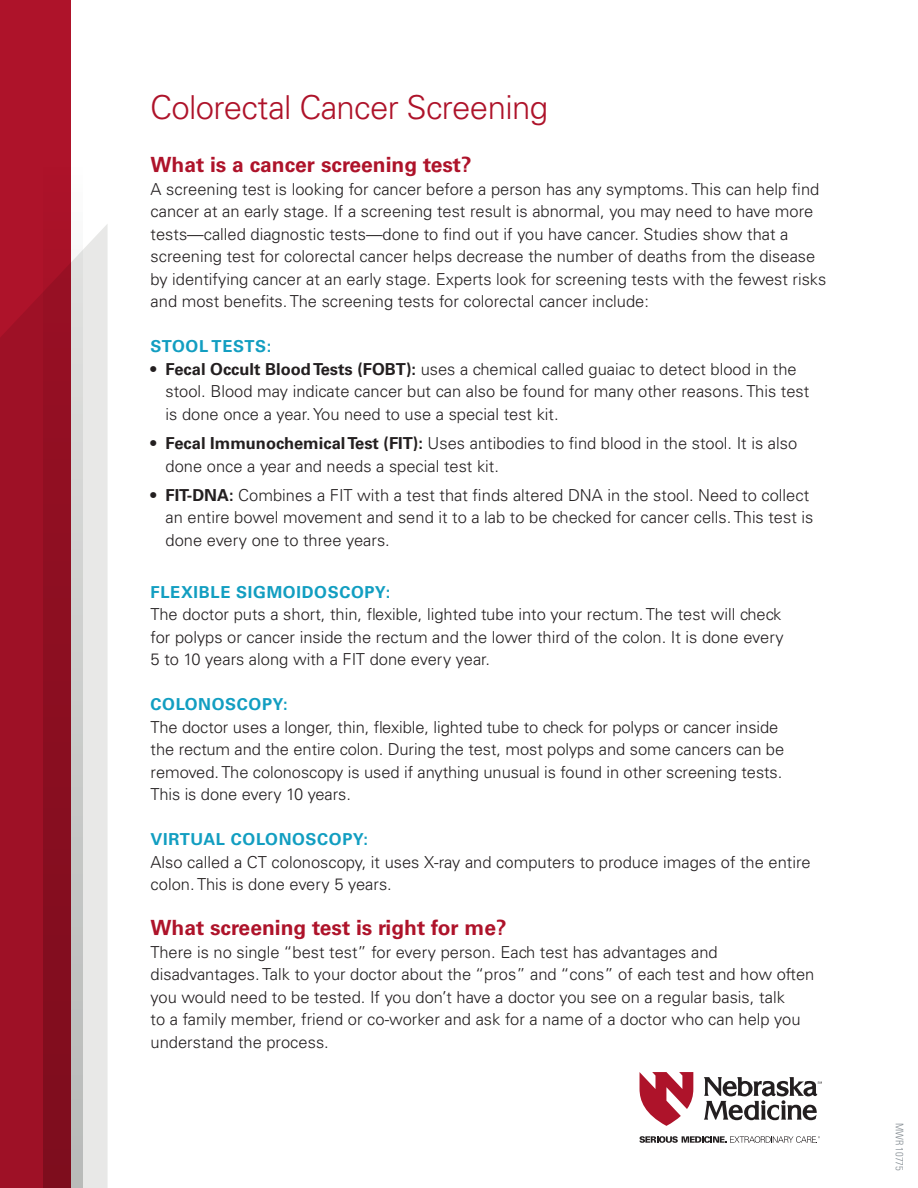
<style>
.page{position:relative;width:918px;height:1188px;background:#fff}
.page>*{position:absolute;margin:0;border:0;box-sizing:border-box;transform-origin:0 0}
.Title_1{font:300 33px "Univers LT Std";letter-spacing:-.02em;color:#ae132a}
.t1{font:700 21px "Univers LT Std";color:#ae132a}
.t2{font:300 16.5px/22.5px "Univers LT Std";color:#231f20}
.t3{font:700 16.5px "Univers LT Std";letter-spacing:.04em;color:#129ec1}
.t4{font:300 condensed 10.5px "Univers LT Std";color:#848c92}
.s1{font-weight:700}
</style>
<div class="page">
<div style="left:0;top:0;width:71px;height:1188px;background:#ae132a"></div>
<svg style="left:0;top:224px;width:108px;height:964px"></svg>
<svg style="left:640px;top:1072px;width:53px;height:54px"></svg>
<svg style="left:704px;top:1077px;width:118px;height:43px"></svg>
<svg style="left:639px;top:1136px;width:181px;height:7px"></svg>
<p class="Title_1" style="left:150px;top:87px;width:399px">Colorectal Cancer Screening</p>
<p class="t1" style="left:151px;top:153px;width:323px">What is a cancer screening test?</p>
<p class="t2" style="left:151px;top:178px;width:677px">A screening test is looking for cancer before a person has any symptoms. This can help find cancer at an early stage. If a screening test result is abnormal, you may need to have more tests—called diagnostic tests—done to find out if you have cancer. Studies show that a screening test for colorectal cancer helps decrease the number of deaths from the disease by identifying cancer at an early stage. Experts look for screening tests with the fewest risks and most benefits. The screening tests for colorectal cancer include:</p>
<p class="t3" style="left:151px;top:337px;width:122px">STOOL TESTS:</p>
<p class="t2" style="left:166px;top:358px;width:645px;text-indent:-15px"><span class="s1">• Fecal Occult Blood Tests (FOBT):</span> uses a chemical called guaiac to detect blood in the stool. Blood may indicate cancer but can also be found for many other reasons. This test is done once a year. You need to use a special test kit.</p>
<p class="t2" style="left:166px;top:432px;width:633px;text-indent:-15px"><span class="s1">• Fecal Immunochemical Test (FIT):</span> Uses antibodies to find blood in the stool. It is also done once a year and needs a special test kit.</p>
<p class="t2" style="left:166px;top:484px;width:649px;text-indent:-15px"><span class="s1">• FIT-DNA:</span> Combines a FIT with a test that finds altered DNA in the stool. Need to collect an entire bowel movement and send it to a lab to be checked for cancer cells. This test is done every one to three years.</p>
<p class="t3" style="left:151px;top:582px;width:241px">FLEXIBLE SIGMOIDOSCOPY:</p>
<p class="t2" style="left:151px;top:603px;width:635px">The doctor puts a short, thin, flexible, lighted tube into your rectum. The test will check for polyps or cancer inside the rectum and the lower third of the colon. It is done every<br>5 to 10 years along with a FIT done every year.</p>
<p class="t3" style="left:151px;top:695px;width:139px">COLONOSCOPY:</p>
<p class="t2" style="left:151px;top:716px;width:635px">The doctor uses a longer, thin, flexible, lighted tube to check for polyps or cancer inside the rectum and the entire colon. During the test, most polyps and some cancers can be removed. The colonoscopy is used if anything unusual is found in other screening tests.<br>This is done every 10 years.</p>
<p class="t3" style="left:151px;top:830px;width:219px">VIRTUAL COLONOSCOPY:</p>
<p class="t2" style="left:151px;top:851px;width:662px">Also called a CT colonoscopy, it uses X-ray and computers to produce images of the entire colon. This is done every 5 years.</p>
<p class="t1" style="left:151px;top:915px;width:357px">What screening test is right for me?</p>
<p class="t2" style="left:151px;top:941px;width:665px">There is no single “best test” for every person. Each test has advantages and disadvantages. Talk to your doctor about the “pros” and “cons” of each test and how often you would need to be tested. If you don’t have a doctor you see on a regular basis, talk<br>to a family member, friend or co-worker and ask for a name of a doctor who can help you understand the process.</p>
<p class="t4" style="left:906px;top:1123px;width:49px;rotate:90deg">MWR 10775</p>
</div>
